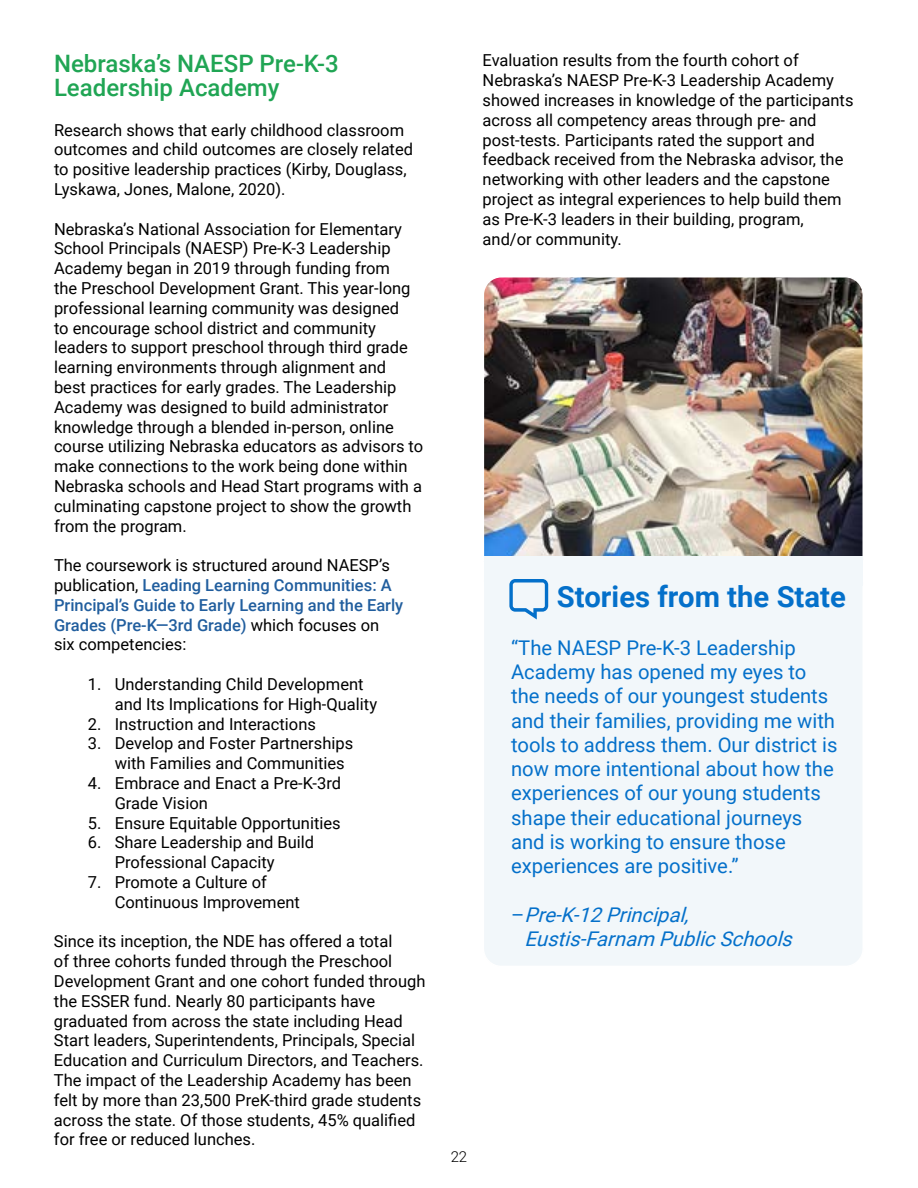
<style>
.page{position:relative;width:918px;height:1188px;background:#fff}
.page>*{position:absolute;margin:0;border:0;box-sizing:border-box;transform-origin:0 0}
.t1{font:700 29.25px "Roboto";color:#0470ca}
.t2{font:500 24px/24px "Roboto";color:#20a554}
.t3{font:20.25px/24.3px "Roboto";color:#0470ca}
.t4{font:italic 20.25px/24.3px "Roboto";color:#0470ca}
.t5{font:16.5px/19.8px "Roboto";color:#000}
.t6{font:500 16.5px/19.8px "Roboto";color:#215e9e}
.t7{font:300 15px "Roboto";color:#000}
.s1{font-weight:400;color:#000}
.s2{font-style:normal}
</style>
<div class="page">
<img style="left:486px;top:279px;width:375px;height:277px">
<div style="left:483px;top:276px;width:381px;height:300px;border:2px solid #fff;border-radius:18px"></div>
<div style="left:483px;top:567px;width:380px;height:399px;background:#f2f7fa;border-radius:18px"></div>
<div style="left:483px;top:566px;width:381px;height:401px;border:2px solid #fff;border-radius:18px"></div>
<div style="left:484px;top:556px;width:379px;height:30px;background:#f2f7fa"></div>
<svg style="left:509px;top:579px;width:39px;height:41px"></svg>
<h2 class="t2" style="left:54px;top:51px;width:286px">Nebraska’s NAESP Pre-K-3<br>Leadership Academy</h2>
<p class="t5" style="left:54px;top:119px;width:361px">Research shows that early childhood classroom outcomes and child outcomes are closely related to positive leadership practices (Kirby, Douglass, Lyskawa, Jones, Malone, 2020).</p>
<p class="t5" style="left:54px;top:218px;width:371px">Nebraska’s National Association for Elementary School Principals (NAESP) Pre-K-3 Leadership Academy began in 2019 through funding from<br>the Preschool Development Grant. This year-long professional learning community was designed<br>to encourage school district and community leaders to support preschool through third grade learning environments through alignment and<br>best practices for early grades. The Leadership Academy was designed to build administrator knowledge through a blended in-person, online course utilizing Nebraska educators as advisors to make connections to the work being done within Nebraska schools and Head Start programs with a culminating capstone project to show the growth from the program.</p>
<p class="t6" style="left:54px;top:555px;width:351px"><span class="s1">The coursework is structured around NAESP’s publication,</span> Leading Learning Communities: A Principal’s Guide to Early Learning and the Early Grades (Pre-K—3rd Grade) <span class="s1">which focuses on six competencies:</span></p>
<p class="t5" style="left:115px;top:674px;width:264px;text-indent:-27px">1. Understanding Child Development and Its Implications for High-Quality</p>
<p class="t5" style="left:88px;top:713px;width:230px">2. Instruction and Interactions</p>
<p class="t5" style="left:115px;top:733px;width:240px;text-indent:-27px">3. Develop and Foster Partnerships with Families and Communities</p>
<p class="t5" style="left:115px;top:773px;width:228px;text-indent:-27px">4. Embrace and Enact a Pre-K-3rd<br>Grade Vision</p>
<p class="t5" style="left:88px;top:812px;width:255px">5. Ensure Equitable Opportunities</p>
<p class="t5" style="left:115px;top:832px;width:201px;text-indent:-27px">6. Share Leadership and Build<br>Professional Capacity</p>
<p class="t5" style="left:115px;top:872px;width:187px;text-indent:-27px">7. Promote a Culture of<br>Continuous Improvement</p>
<p class="t5" style="left:54px;top:931px;width:373px">Since its inception, the NDE has offered a total<br>of three cohorts funded through the Preschool Development Grant and one cohort funded through the ESSER fund. Nearly 80 participants have graduated from across the state including Head Start leaders, Superintendents, Principals, Special Education and Curriculum Directors, and Teachers.<br>The impact of the Leadership Academy has been felt by more than 23,500 PreK-third grade students across the state. Of those students, 45% qualified for free or reduced lunches.</p>
<p class="t5" style="left:483px;top:50px;width:372px">Evaluation results from the fourth cohort of Nebraska’s NAESP Pre-K-3 Leadership Academy showed increases in knowledge of the participants across all competency areas through pre- and post-tests. Participants rated the support and feedback received from the Nebraska advisor, the networking with other leaders and the capstone project as integral experiences to help build them as Pre-K-3 leaders in their building, program, and/or community.</p>
<h1 class="t1" style="left:557px;top:576px;width:290px">Stories from the State</h1>
<p class="t3" style="left:511px;top:635px;width:328px">“The NAESP Pre-K-3 Leadership<br>Academy has opened my eyes to the needs of our youngest students and their families, providing me with tools to address them. Our district is now more intentional about how the experiences of our young students shape their educational journeys and is working to ensure those experiences are positive.”</p>
<p class="t4" style="left:525px;top:902px;width:276px;text-indent:-14px"><span class="s2">–</span> Pre-K-12Principal,<br>Eustis-Farnam PublicSchools</p>
<p class="t7" style="left:451px;top:1146px;width:18px">22</p>
</div>
